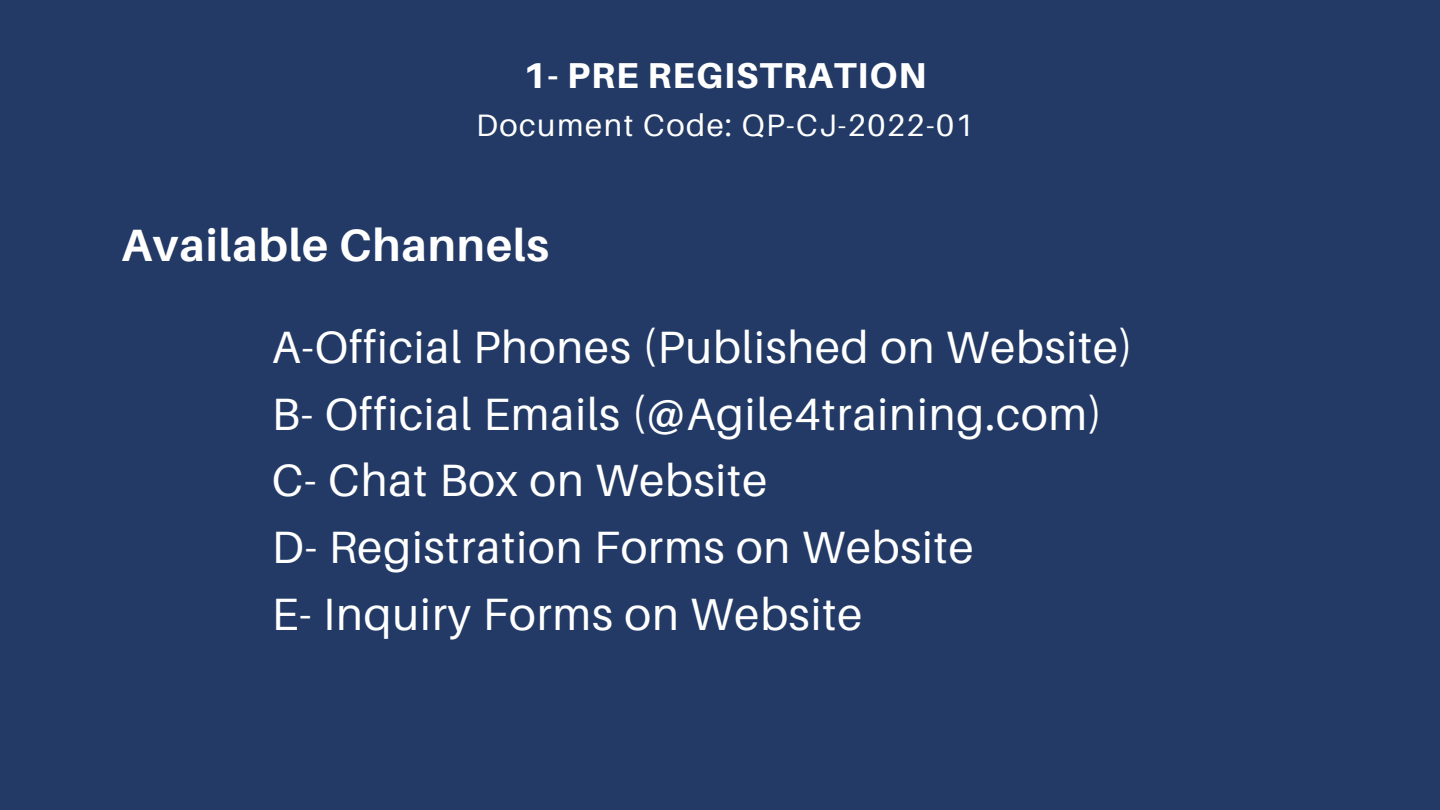
<style>
.page{position:relative;width:1440px;height:810px;background:#223a65}
.page>*{position:absolute;margin:0;border:0;box-sizing:border-box;transform-origin:0 0}
.t1{font:45.3px/66.9px "Aileron";letter-spacing:.02em;color:#fff}
.t2{font:700 45.3px "Aileron";letter-spacing:.02em;color:#fff}
.t3{font:800 36px "Aileron";letter-spacing:.03em;color:#fff}
.t4{font:31px "Aileron";letter-spacing:.05em;color:#fff}
</style>
<div class="page">
<h3 class="t3" style="left:523px;top:53px;width:405px">1- PRE REGISTRATION</h3>
<p class="t4" style="left:476px;top:106px;width:499px">Document Code: QP-CJ-2022-01</p>
<h2 class="t2" style="left:121px;top:218px;width:429px">Available Channels</h2>
<h1 class="t1" style="left:272px;top:312px;width:863px">A-Official Phones (Published on Website)<br>B- Official Emails (@Agile4training.com)<br>C- Chat Box on Website<br>D- Registration Forms on Website<br>E- Inquiry Forms on Website</h1>
</div>
